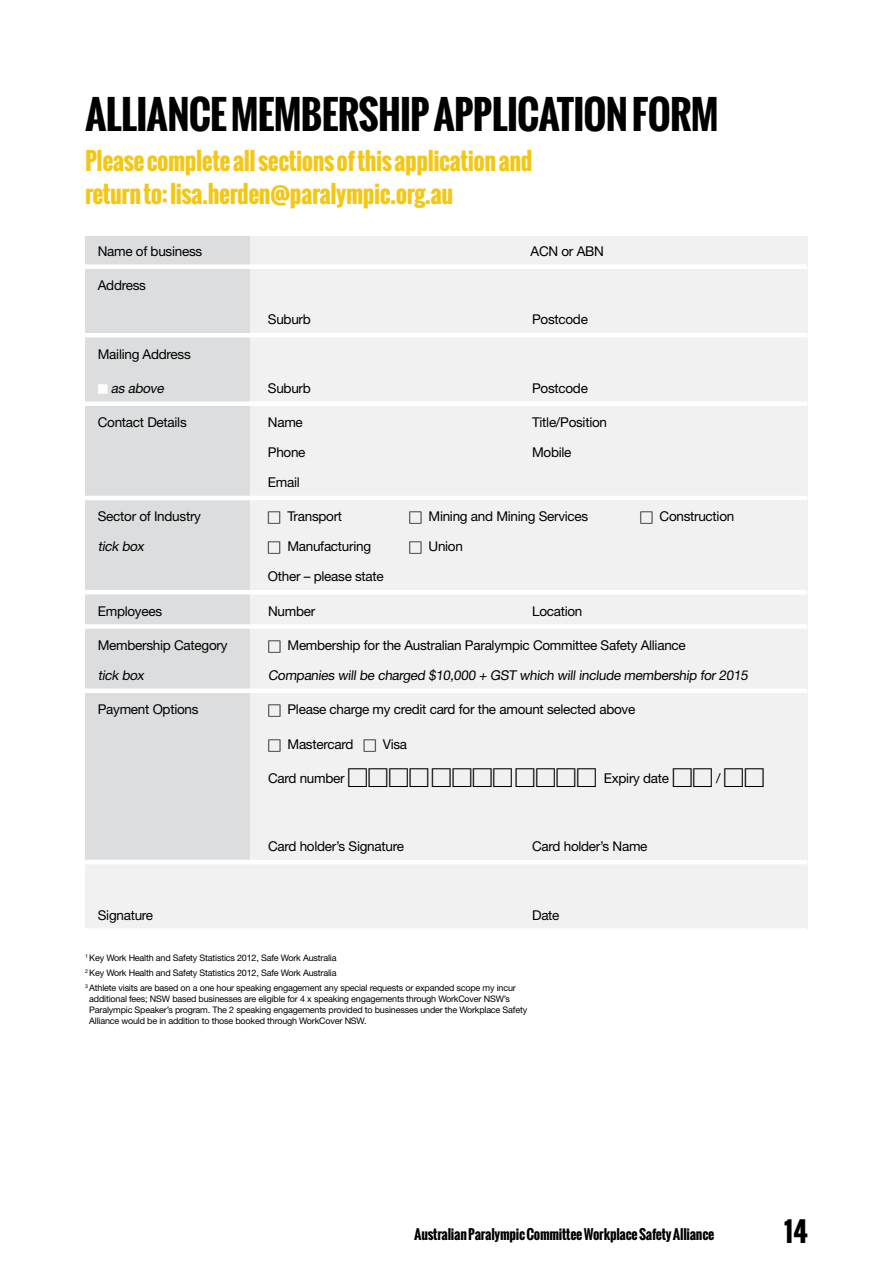
<style>
.page{position:relative;width:893px;height:1263px;background:#fff}
.page>*{position:absolute;margin:0;border:0;box-sizing:border-box;transform-origin:0 0}
.t1{font:700 38.85px "Oswald";letter-spacing:-.02em;color:#000}
.t2{font:700 27px "Oswald";color:#000}
.t3{font:700 24px/33px "Oswald";letter-spacing:-.02em;color:#f3c716}
.t4{font:13.5px "Helvetica Neue";letter-spacing:-.02em;color:#000}
.t5{font:700 13.5px "Oswald";letter-spacing:-.02em;color:#000}
.t6{font:italic 13.5px "Helvetica Neue";color:#000}
.t7{font:9px/15px "Helvetica Neue";letter-spacing:-.02em;color:#000}
.s1{font-family:"Newspaper Pi BT";font-style:normal;color:#fff}
.s2{font-family:"Newspaper Pi BT"}
.s3{font-family:"Newspaper Pi BT";font-size:21px}
</style>
<div class="page">
<div style="left:85px;top:236px;width:722px;height:694px;background:#f1f1f2"></div>
<div style="left:85px;top:236px;width:164px;height:626px;background:#dcddde"></div>
<div style="left:85px;top:264px;width:722px;height:5px;background:#fff"></div>
<hr style="left:85px;top:333px;width:722px;height:4px;background:#fff">
<div style="left:85px;top:401px;width:722px;height:5px;background:#fff"></div>
<hr style="left:85px;top:496px;width:722px;height:4px;background:#fff">
<hr style="left:85px;top:590px;width:722px;height:4px;background:#fff">
<div style="left:85px;top:624px;width:722px;height:5px;background:#fff"></div>
<div style="left:85px;top:688px;width:722px;height:5px;background:#fff"></div>
<hr style="left:85px;top:860px;width:722px;height:4px;background:#fff">
<div style="left:85px;top:928px;width:722px;height:5px;background:#fff"></div>
<h1 class="t1" style="left:85px;top:86px;width:635px">ALLIANCE MEMBERSHIP APPLICATION FORM</h1>
<h3 class="t3" style="left:85px;top:144px;width:449px">Please complete all sections of this application and return to: lisa.herden@paralympic.org.au</h3>
<p class="t4" style="left:98px;top:243px;width:106px">Name of business</p>
<p class="t4" style="left:531px;top:243px;width:75px">ACN or ABN</p>
<p class="t4" style="left:98px;top:277px;width:50px">Address</p>
<p class="t4" style="left:268px;top:312px;width:44px">Suburb</p>
<p class="t4" style="left:532px;top:312px;width:57px">Postcode</p>
<p class="t4" style="left:98px;top:346px;width:94px">Mailing Address</p>
<p class="t6" style="left:98px;top:380px;width:70px"><span class="s1">t</span> as above</p>
<p class="t4" style="left:268px;top:380px;width:44px">Suburb</p>
<p class="t4" style="left:532px;top:380px;width:57px">Postcode</p>
<p class="t4" style="left:98px;top:414px;width:90px">Contact Details</p>
<p class="t4" style="left:268px;top:414px;width:36px">Name</p>
<p class="t4" style="left:532px;top:414px;width:76px">Title/Position</p>
<p class="t4" style="left:268px;top:444px;width:39px">Phone</p>
<p class="t4" style="left:532px;top:444px;width:41px">Mobile</p>
<p class="t4" style="left:268px;top:474px;width:33px">Email</p>
<p class="t4" style="left:98px;top:509px;width:105px">Sector of Industry</p>
<p class="t4" style="left:268px;top:509px;width:76px"><span class="s2">6</span> Transport</p>
<p class="t4" style="left:409px;top:509px;width:181px"><span class="s2">6</span> Mining and Mining Services</p>
<p class="t4" style="left:640px;top:509px;width:96px"><span class="s2">6</span> Construction</p>
<p class="t6" style="left:98px;top:539px;width:50px">tick box</p>
<p class="t4" style="left:268px;top:539px;width:105px"><span class="s2">6</span> Manufacturing</p>
<p class="t4" style="left:409px;top:539px;width:55px"><span class="s2">6</span> Union</p>
<p class="t4" style="left:268px;top:569px;width:117px">Other – please state</p>
<p class="t4" style="left:98px;top:603px;width:66px">Employees</p>
<p class="t4" style="left:268px;top:603px;width:49px">Number</p>
<p class="t4" style="left:532px;top:603px;width:52px">Location</p>
<p class="t4" style="left:98px;top:637px;width:131px">Membership Category</p>
<p class="t4" style="left:268px;top:637px;width:419px"><span class="s2">6</span> Membership for the Australian Paralympic Committee Safety Alliance</p>
<p class="t6" style="left:98px;top:667px;width:50px">tick box</p>
<p class="t4" style="left:268px;top:667px;width:483px">Companies will be charged $10,000 + GST which will include membership for 2015</p>
<p class="t4" style="left:98px;top:701px;width:102px">Payment Options</p>
<p class="t4" style="left:268px;top:701px;width:369px"><span class="s2">6</span> Please charge my credit card for the amount selected above</p>
<p class="t4" style="left:268px;top:736px;width:141px"><span class="s2">6</span> Mastercard <span class="s2">6</span> Visa</p>
<p class="t4" style="left:268px;top:770px;width:498px">Card number <span class="s3">6 6 6 6 6 6 6 6 6 6 6 6</span> Expiry date <span class="s3">6 6</span> / <span class="s3">6 6</span></p>
<p class="t4" style="left:268px;top:838px;width:137px">Card holder’s Signature</p>
<p class="t4" style="left:532px;top:838px;width:117px">Card holder’s Name</p>
<p class="t4" style="left:98px;top:907px;width:57px">Signature</p>
<p class="t4" style="left:532px;top:907px;width:29px">Date</p>
<p class="t7" style="left:85px;top:950px;width:432px"><sup>1</sup> Key Work Health and Safety Statistics 2012, Safe Work Australia<br><sup>2</sup> Key Work Health and Safety Statistics 2012, Safe Work Australia<br><sup>3</sup> Athlete visits are based on a one hour speaking engagement any special requests or expanded scope my incur</p>
<p class="t7" style="left:89px;top:993px;width:439px;line-height:10.8px">additional fees; NSW based businesses are eligible for 4 x speaking engagements through WorkCover NSW’s<br>Paralympic Speaker’s program. The 2 speaking engagements provided to businesses under the Workplace Safety<br>Alliance would be in addition to those booked through WorkCover NSW.</p>
<p class="t5" style="left:414px;top:1224px;width:302px">Australian Paralympic Committee Workplace Safety Alliance</p>
<h2 class="t2" style="left:784px;top:1212px;width:25px">14</h2>
</div>
